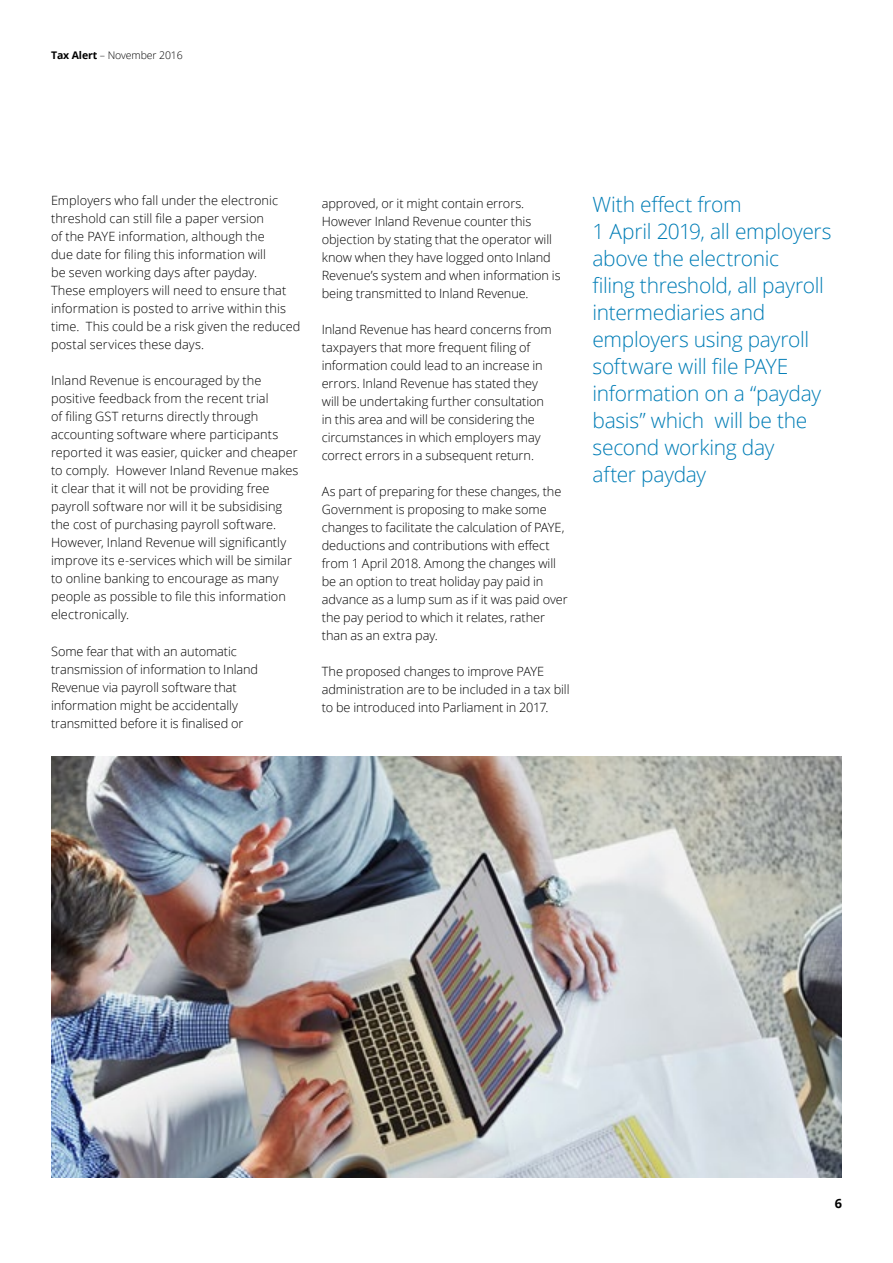
<style>
.page{position:relative;width:893px;height:1263px;background:#fff}
.page>*{position:absolute;margin:0;border:0;box-sizing:border-box;transform-origin:0 0}
.t1{font:300 21px/27px "Open Sans";letter-spacing:-.015em;color:#007db6}
.t2{font:300 12.75px/18px "Open Sans";color:#000}
.t3{font:700 12.75px "Open Sans";color:#000}
.t4{font:300 10.5px "Open Sans";letter-spacing:-.01em;color:#000}
.s1{font-weight:700}
</style>
<div class="page">
<img style="left:51px;top:756px;width:791px;height:422px">
<p class="t4" style="left:51px;top:48px;width:133px"><span class="s1">Tax Alert</span> – November 2016</p>
<p class="t2" style="left:51px;top:191px;width:251px">Employers who fall under the electronic threshold can still file a paper version<br>of the PAYE information, although the<br>due date for filing this information will<br>be seven working days after payday.<br>These employers will need to ensure that information is posted to arrive within this time. This could be a risk given the reduced postal services these days.</p>
<p class="t2" style="left:51px;top:371px;width:249px">Inland Revenue is encouraged by the positive feedback from the recent trial<br>of filing GST returns directly through accounting software where participants reported it was easier, quicker and cheaper to comply. However Inland Revenue makes it clear that it will not be providing free payroll software nor will it be subsidising the cost of purchasing payroll software.<br>However, Inland Revenue will significantly improve its e-services which will be similar to online banking to encourage as many people as possible to file this information electronically.</p>
<p class="t2" style="left:51px;top:641px;width:209px">Some fear that with an automatic transmission of information to Inland Revenue via payroll software that information might be accidentally transmitted before it is finalised or</p>
<p class="t2" style="left:322px;top:194px;width:240px">approved, or it might contain errors.<br>However Inland Revenue counter this objection by stating that the operator will know when they have logged onto Inland Revenue’s system and when information is being transmitted to Inland Revenue.</p>
<p class="t2" style="left:322px;top:320px;width:232px">Inland Revenue has heard concerns from taxpayers that more frequent filing of information could lead to an increase in errors. Inland Revenue has stated they will be undertaking further consultation in this area and will be considering the circumstances in which employers may correct errors in a subsequent return.</p>
<p class="t2" style="left:322px;top:482px;width:247px">As part of preparing for these changes, the Government is proposing to make some changes to facilitate the calculation of PAYE, deductions and contributions with effect from 1 April 2018. Among the changes will be an option to treat holiday pay paid in advance as a lump sum as if it was paid over the pay period to which it relates, rather than as an extra pay.</p>
<p class="t2" style="left:322px;top:662px;width:249px">The proposed changes to improve PAYE administration are to be included in a tax bill to be introduced into Parliament in 2017.</p>
<p class="t1" style="left:592px;top:190px;width:240px">With effect from<br>1 April 2019, all employers above the electronic<br>filing threshold, all payroll intermediaries and employers using payroll software will file PAYE information on a “payday basis” which will be the second working day<br>after payday</p>
<p class="t3" style="left:835px;top:1195px;width:9px">6</p>
</div>
